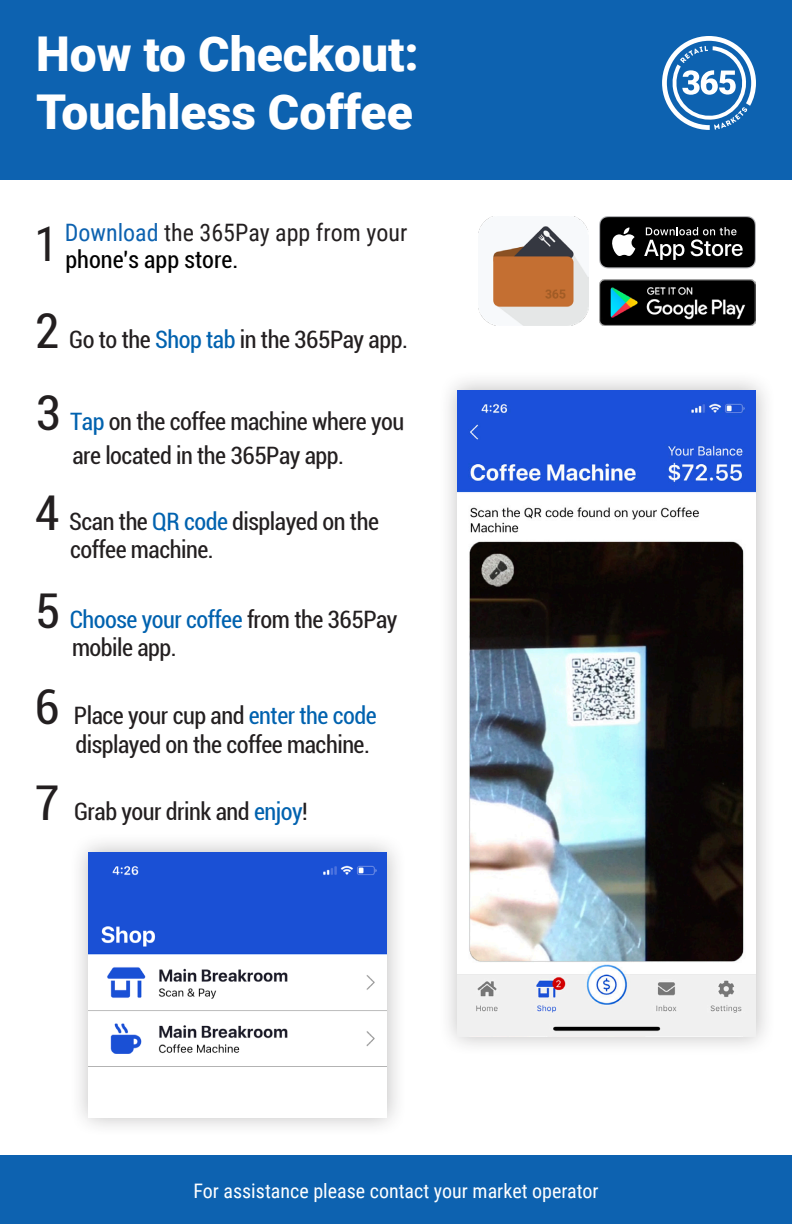
<style>
.page{position:relative;width:792px;height:1224px;background:#fff}
.page>*{position:absolute;margin:0;border:0;box-sizing:border-box;transform-origin:0 0}
.t1{font:900 48px "Roboto";color:#fff}
.t2{font:48px "Roboto Condensed";color:#231f20}
.t3{font:condensed 24px/34.2px "Roboto";letter-spacing:-.02em;color:#231f20}
.t4{font:24px "Roboto Condensed";color:#231f20}
.t5{font:condensed 24px "Roboto";color:#000}
.t6{font:20px "Roboto Condensed";color:#fff}
.s1{color:#0d62b0}
.s2{font-size:48px}
.s3{color:#0062af}
</style>
<div class="page">
<div style="left:0;top:0;width:792px;height:180px;background:#0d62b0"></div>
<div style="left:0;top:1155px;width:792px;height:69px;background:#0d62b0"></div>
<svg style="left:599px;top:216px;width:157px;height:52px"></svg>
<img style="left:479px;top:216px;width:109px;height:110px">
<img style="left:599px;top:279px;width:157px;height:47px">
<div style="left:68px;top:832px;width:339px;height:305px;background:#231f20;opacity:.3"></div>
<img style="left:89px;top:853px;width:298px;height:264px">
<div style="left:437px;top:370px;width:339px;height:687px;background:#231f20;opacity:.3"></div>
<img style="left:458px;top:390px;width:298px;height:646px">
<svg style="left:662px;top:36px;width:94px;height:94px"></svg>
<p class="t1" style="left:36px;top:21px;width:384px">How to Checkout:</p>
<p class="t1" style="left:36px;top:78px;width:378px">Touchless Coffee</p>
<p class="t2" style="left:35px;top:211px;width:25px">1</p>
<p class="t4" style="left:65px;top:216px;width:344px"><span class="s1">Download</span> the 365Pay app from your</p>
<p class="t5" style="left:65px;top:243px;width:174px">phone's app store.</p>
<p class="t3" style="left:35px;top:322px;width:374px"><span class="s2">2</span> Go to the <span class="s3">Shop tab</span> in the 365Pay app.</p>
<p class="t3" style="left:72px;top:403px;width:333px;text-indent:-37px"><span class="s2">3</span> <span class="s3">Tap</span> on the coffee machine where you are located in the 365Pay app.</p>
<p class="t3" style="left:70px;top:507px;width:310px;line-height:27.4px;text-indent:-35px"><span class="s2">4</span> Scan the <span class="s3">QR code</span> displayed on the coffee machine.</p>
<p class="t3" style="left:72px;top:604px;width:327px;line-height:27.8px;text-indent:-37px"><span class="s2">5</span> <span class="s3">Choose your coffee</span> from the 365Pay mobile app.</p>
<p class="t3" style="left:35px;top:699px;width:343px;line-height:29.8px;text-align:right"><span class="s2">6</span> Place your cup and <span class="s3">enter the code </span>displayed on the coffee machine.</p>
<p class="t3" style="left:35px;top:793px;width:274px"><span class="s2">7</span> Grab your drink and <span class="s3">enjoy</span>!</p>
<p class="t6" style="left:193px;top:1177px;width:407px">For assistance please contact your market operator</p>
</div>
